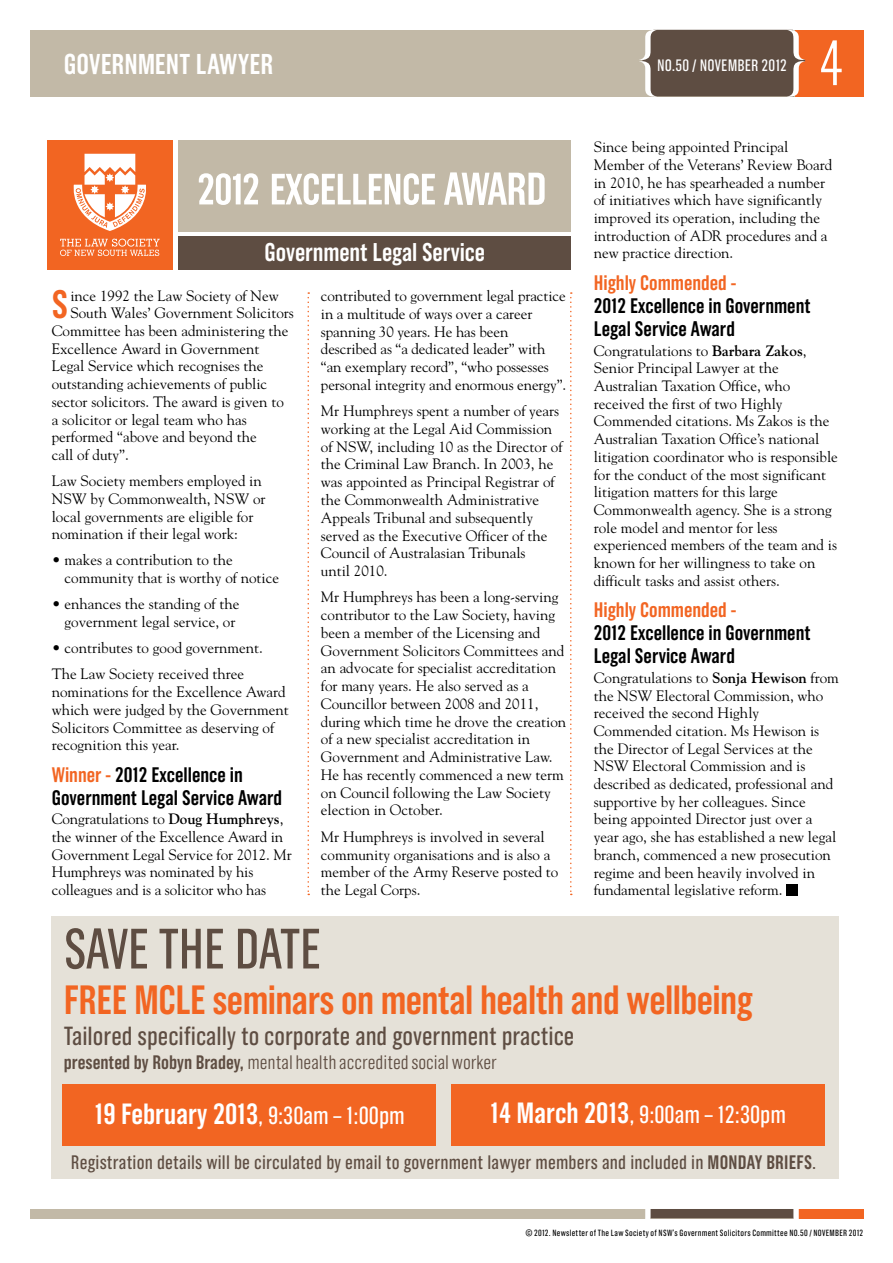
<style>
.page{position:relative;width:893px;height:1263px;background:#fff}
.page>*{position:absolute;margin:0;border:0;box-sizing:border-box;transform-origin:0 0}
.t1{font:300 63.9px "Grotzec Head Condensed";color:#fff}
.t2{font:56.7px "Grotzec Head Condensed";letter-spacing:-.015em;color:#5e4d42}
.t3{font:600 40.8px "Grotzec Head Condensed";letter-spacing:-.015em;color:#f26522}
.t4{font:600 39.6px "Grotzec Head Condensed";color:#f26522}
.t5{font:600 29.25px "Grotzec Head Condensed";color:#fff}
.t6{font:600 28.65px "Grotzec Head Condensed";letter-spacing:.005em;color:#fff}
.t7{font:26.25px "Grotzec Head Condensed";color:#5e4d42}
.t8{font:600 25.65px "Grotzec Head Condensed";letter-spacing:-.005em;color:#fff}
.t9{font:24.75px "Grotzec Head Condensed";color:#fff}
.t10{font:600 21px/23px "Grotzec Head Condensed";color:#000}
.t11{font:600 21px "Grotzec Head Condensed";color:#f26522}
.t12{font:19.5px "Grotzec Head Condensed";letter-spacing:.01em;color:#5e4d42}
.t13{font:300 19.5px "Grotzec Head Condensed";color:#5e4d42}
.t14{font:16.5px "Grotzec Head Condensed";letter-spacing:.005em;color:#fff}
.t15{font:15px/17.7px "Goudy";color:#000}
.t16{font:9px "Grotzec Head Condensed";letter-spacing:.03em;color:#000}
.s1{color:#f26522}
.s2{font-weight:700}
.s3{font-weight:600}
.s4{font-weight:400;font-size:24.75px}
.s5{font-weight:600;font-size:29.25px}
</style>
<div class="page">
<div style="left:794px;top:30px;width:69px;height:66px;background:#f26522"></div>
<div style="left:30px;top:30px;width:764px;height:66px;background:#c2b9a7"></div>
<svg style="left:639px;top:30px;width:166px;height:67px;background:#715d51"></svg>
<div style="left:794px;top:1209px;width:69px;height:9px;background:#f26522"></div>
<div style="left:30px;top:1209px;width:764px;height:9px;background:#c2b9a7"></div>
<div style="left:648px;top:1209px;width:146px;height:9px;background:#5e4d42"></div>
<svg style="left:645px;top:1209px;width:6px;height:9px"></svg>
<svg style="left:793px;top:1209px;width:6px;height:9px"></svg>
<div style="left:179px;top:236px;width:392px;height:34px;background:#5e4d42"></div>
<div style="left:179px;top:140px;width:392px;height:91px;background:#c2b9a7"></div>
<div style="left:47px;top:140px;width:126px;height:129px;background:#f26522"></div>
<svg style="left:60px;top:239px;width:100px;height:17px"></svg>
<svg style="left:73px;top:154px;width:73px;height:77px"></svg>
<svg style="left:570px;top:292px;width:2px;height:603px"></svg>
<svg style="left:307px;top:292px;width:2px;height:603px"></svg>
<div style="left:786px;top:884px;width:11px;height:11px;background:#000"></div>
<svg style="left:444px;top:172px;width:101px;height:33px"></svg>
<svg style="left:272px;top:173px;width:163px;height:32px"></svg>
<svg style="left:199px;top:173px;width:59px;height:32px"></svg>
<div style="left:52px;top:916px;width:787px;height:262px;background:#e5e1d8"></div>
<div style="left:62px;top:1084px;width:374px;height:61px;background:#f26522"></div>
<div style="left:451px;top:1084px;width:374px;height:61px;background:#f26522"></div>
<h3 class="t6" style="left:64px;top:48px;width:198px">GOVERNMENT lawyer</h3>
<h3 class="t8" style="left:265px;top:237px;width:222px">Government Legal Service</h3>
<h3 class="t4" style="left:52px;top:282px;width:18px">S</h3>
<p class="t15" style="left:70px;top:287px;width:210px">ince 1992 the Law Society of New</p>
<p class="t15" style="left:70px;top:304px;width:225px">South Wales’ Government Solicitors</p>
<p class="t15" style="left:52px;top:322px;width:238px">Committee has been administering the</p>
<p class="t15" style="left:52px;top:339px;width:209px">Excellence Award in Government</p>
<p class="t15" style="left:52px;top:357px;width:213px">Legal Service which recognises the</p>
<p class="t15" style="left:52px;top:375px;width:217px">outstanding achievements of public</p>
<p class="t15" style="left:52px;top:393px;width:234px">sector solicitors. The award is given to</p>
<p class="t15" style="left:52px;top:410px;width:196px">a solicitor or legal team who has</p>
<p class="t15" style="left:52px;top:428px;width:206px">performed “above and beyond the</p>
<p class="t15" style="left:52px;top:446px;width:79px">call of duty”.</p>
<p class="t15" style="left:52px;top:472px;width:215px">Law Society members employed in<br>NSW by Commonwealth, NSW or local governments are eligible for nomination if their legal work:</p>
<p class="t15" style="left:65px;top:551px;width:216px;text-indent:-13px">• makes a contribution to the community that is worthy of notice</p>
<p class="t15" style="left:52px;top:595px;width:189px;text-align:center">• enhances the standing of the government legal service, or</p>
<p class="t15" style="left:52px;top:635px;width:213px;line-height:26.2px">• contributes to good government.<br>The Law Society received three</p>
<p class="t15" style="left:52px;top:683px;width:239px">nominations for the Excellence Award which were judged by the Government Solicitors Committee as deserving of recognition this year.</p>
<h3 class="t10" style="left:52px;top:762px;width:232px"><span class="s1">Winner -</span> 2012 Excellence in<br>Government Legal Service Award</h3>
<p class="t15" style="left:52px;top:810px;width:242px">Congratulations to <span class="s2">Doug Humphreys</span>, the winner of the Excellence Award in Government Legal Service for 2012. Mr Humphreys was nominated by his colleagues and is a solicitor who has</p>
<p class="t15" style="left:321px;top:287px;width:247px">contributed to government legal practice in a multitude of ways over a career spanning 30 years. He has been described as “a dedicated leader” with “an exemplary record”, “who possesses personal integrity and enormous energy”.</p>
<p class="t15" style="left:321px;top:402px;width:244px">Mr Humphreys spent a number of years working at the Legal Aid Commission of NSW, including 10 as the Director of the Criminal Law Branch. In 2003, he was appointed as Principal Registrar of the Commonwealth Administrative Appeals Tribunal and subsequently served as the Executive Officer of the Council of Australasian Tribunals<br>until 2010.</p>
<p class="t15" style="left:321px;top:588px;width:247px">Mr Humphreys has been a long-serving contributor to the Law Society, having been a member of the Licensing and Government Solicitors Committees and an advocate for specialist accreditation for many years. He also served as a Councillor between 2008 and 2011, during which time he drove the creation of a new specialist accreditation in Government and Administrative Law.<br>He has recently commenced a new term on Council following the Law Society election in October.</p>
<p class="t15" style="left:321px;top:827px;width:239px">Mr Humphreys is involved in several community organisations and is also a member of the Army Reserve posted to the Legal Corps.</p>
<p class="t14" style="left:657px;top:55px;width:131px">NO.50 / NOVEMBER 2012</p>
<h1 class="t1" style="left:819px;top:26px;width:27px">4</h1>
<p class="t15" style="left:594px;top:138px;width:240px">Since being appointed Principal Member of the Veterans’ Review Board in 2010, he has spearheaded a number of initiatives which have significantly improved its operation, including the introduction of ADR procedures and a new practice direction.</p>
<h3 class="t11" style="left:594px;top:271px;width:144px">Highly Commended -</h3>
<h3 class="t10" style="left:594px;top:294px;width:218px">2012 Excellence in Government<br>Legal Service Award</h3>
<p class="t15" style="left:594px;top:341px;width:246px">Congratulations to <span class="s2">Barbara Zakos</span>, Senior Principal Lawyer at the Australian Taxation Office, who received the first of two Highly Commended citations. Ms Zakos is the Australian Taxation Office’s national litigation coordinator who is responsible for the conduct of the most significant litigation matters for this large Commonwealth agency. She is a strong role model and mentor for less experienced members of the team and is known for her willingness to take on difficult tasks and assist others.</p>
<h3 class="t11" style="left:594px;top:598px;width:144px">Highly Commended -</h3>
<h3 class="t10" style="left:594px;top:621px;width:218px">2012 Excellence in Government<br>Legal Service Award</h3>
<p class="t15" style="left:594px;top:668px;width:247px">Congratulations to <span class="s2">Sonja Hewison</span> from the NSW Electoral Commission, who received the second Highly Commended citation. Ms Hewison is the Director of Legal Services at the NSW Electoral Commission and is described as dedicated, professional and supportive by her colleagues. Since being appointed Director just over a year ago, she has established a new legal branch, commenced a new prosecution regime and been heavily involved in fundamental legislative reform.</p>
<h2 class="t2" style="left:64px;top:916px;width:259px">SAVE THE DATE</h2>
<h3 class="t3" style="left:64px;top:976px;width:17px">Free</h3>
<h3 class="t3" style="left:134px;top:976px;width:620px">MCLE seminars on mental health and wellbeing</h3>
<h3 class="t7" style="left:64px;top:1021px;width:512px">Tailored specifically to corporate and government practice</h3>
<h3 class="t13" style="left:64px;top:1051px;width:435px"><span class="s3">presented by Robyn Bradey,</span> mental health accredited social worker</h3>
<h3 class="t5" style="left:95px;top:1097px;width:312px">19 February 2013<span class="s4">, 9:30am – 1:00pm</span></h3>
<h3 class="t9" style="left:490px;top:1100px;width:297px"><span class="s5">14 March 2013</span>, 9:00am – 12:30pm</h3>
<h3 class="t12" style="left:71px;top:1151px;width:747px">Registration details will be circulated by email to government lawyer members and included in <span class="s3">Monday Briefs</span>.</h3>
<p class="t16" style="left:525px;top:1228px;width:339px">© 2012. Newsletter of The Law Society of NSW’s Government Solicitors Committee NO.50 / NOVEMBER 2012</p>
</div>
